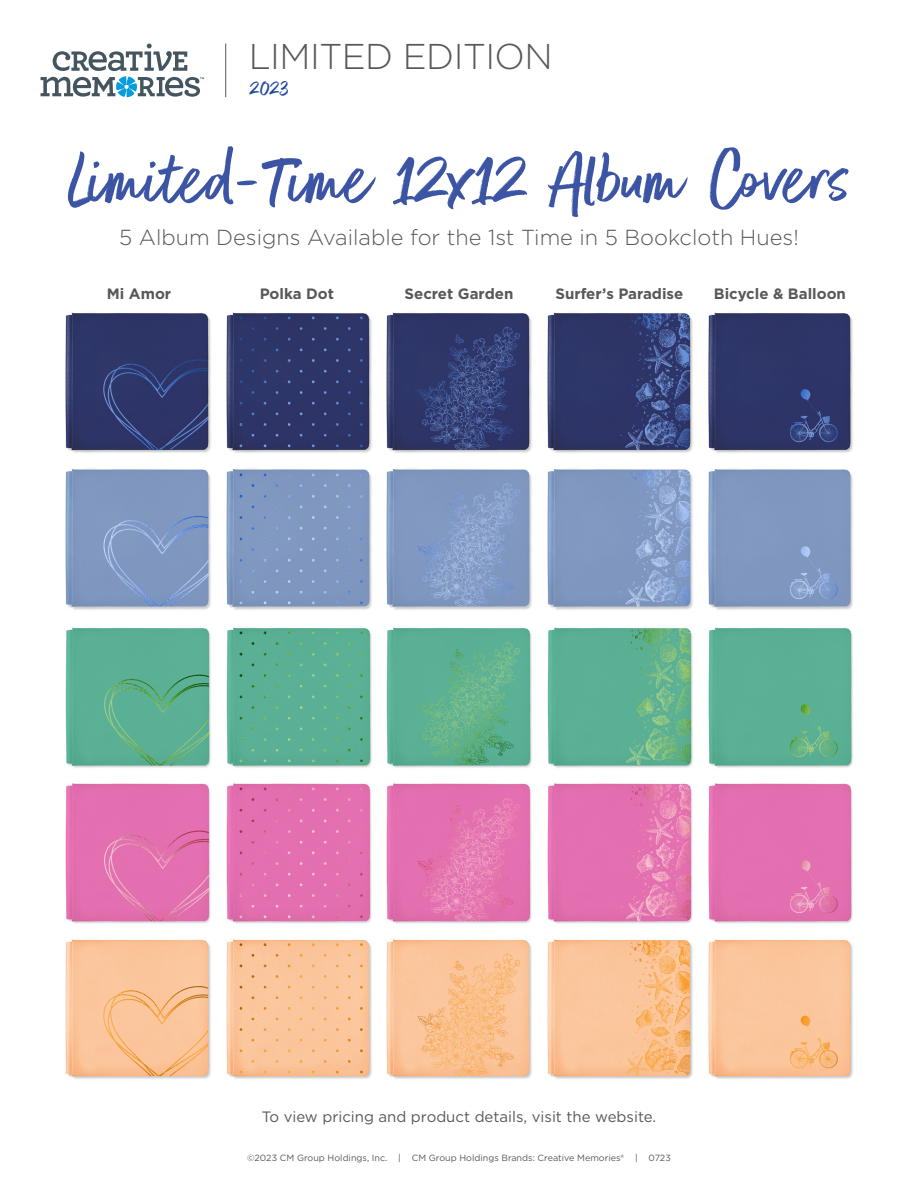
<style>
.page{position:relative;width:918px;height:1188px;background:#fff}
.page>*{position:absolute;margin:0;border:0;box-sizing:border-box;transform-origin:0 0}
.t1{font:84px "Better Times";color:#3b54a4}
.t2{font:300 35.85px "Gotham";letter-spacing:-.015em;color:#57585a}
.t3{font:24px "Better Times";color:#22469d}
.t4{font:300 21.75px "Gotham";color:#57585a}
.t5{font:700 15px "Gotham";color:#57585a}
.t6{font:15px "Gotham";color:#57585a}
.t7{font:9px "Gotham";color:#57585a}
</style>
<div class="page">
<hr style="left:225px;top:44px;width:1px;height:53px;background:#57585a">
<svg style="left:41px;top:44px;width:163px;height:53px"></svg>
<img style="left:65px;top:312px;width:134px;height:128px">
<img style="left:65px;top:440px;width:134px;height:157px">
<img style="left:65px;top:597px;width:134px;height:157px">
<img style="left:65px;top:754px;width:134px;height:155px">
<img style="left:65px;top:909px;width:134px;height:170px">
<img style="left:397px;top:312px;width:123px;height:128px">
<img style="left:397px;top:440px;width:123px;height:157px">
<img style="left:397px;top:597px;width:123px;height:157px">
<img style="left:397px;top:754px;width:123px;height:155px">
<img style="left:397px;top:909px;width:123px;height:170px">
<img style="left:199px;top:312px;width:198px;height:128px">
<img style="left:199px;top:440px;width:198px;height:157px">
<img style="left:199px;top:597px;width:198px;height:157px">
<img style="left:199px;top:754px;width:198px;height:155px">
<img style="left:199px;top:909px;width:198px;height:170px">
<img style="left:520px;top:312px;width:161px;height:128px">
<img style="left:520px;top:440px;width:161px;height:157px">
<img style="left:520px;top:597px;width:161px;height:157px">
<img style="left:520px;top:754px;width:161px;height:155px">
<img style="left:520px;top:909px;width:161px;height:170px">
<img style="left:681px;top:312px;width:172px;height:128px">
<img style="left:681px;top:440px;width:172px;height:157px">
<img style="left:681px;top:597px;width:172px;height:157px">
<img style="left:681px;top:754px;width:172px;height:155px">
<img style="left:681px;top:909px;width:172px;height:170px">
<p class="t2" style="left:249px;top:34px;width:306px">LIMITED EDITION</p>
<p class="t3" style="left:250px;top:75px;width:40px">2023</p>
<p class="t1" style="left:67px;top:134px;width:786px">Limited-Time 12x12 Album Covers</p>
<p class="t4" style="left:119px;top:224px;width:681px">5 Album Designs Available for the 1st Time in 5 Bookcloth Hues!</p>
<p class="t5" style="left:107px;top:284px;width:66px">Mi Amor</p>
<p class="t5" style="left:260px;top:284px;width:76px">Polka Dot</p>
<p class="t5" style="left:405px;top:284px;width:110px">Secret Garden</p>
<p class="t5" style="left:556px;top:284px;width:129px">Surfer’s Paradise</p>
<p class="t5" style="left:714px;top:284px;width:134px">Bicycle &amp; Balloon</p>
<p class="t6" style="left:262px;top:1107px;width:396px">To view pricing and product details, visit the website.</p>
<p class="t7" style="left:247px;top:1152px;width:425px">©2023 CM Group Holdings, Inc. | CM Group Holdings Brands: Creative Memories® | 0723</p>
</div>
